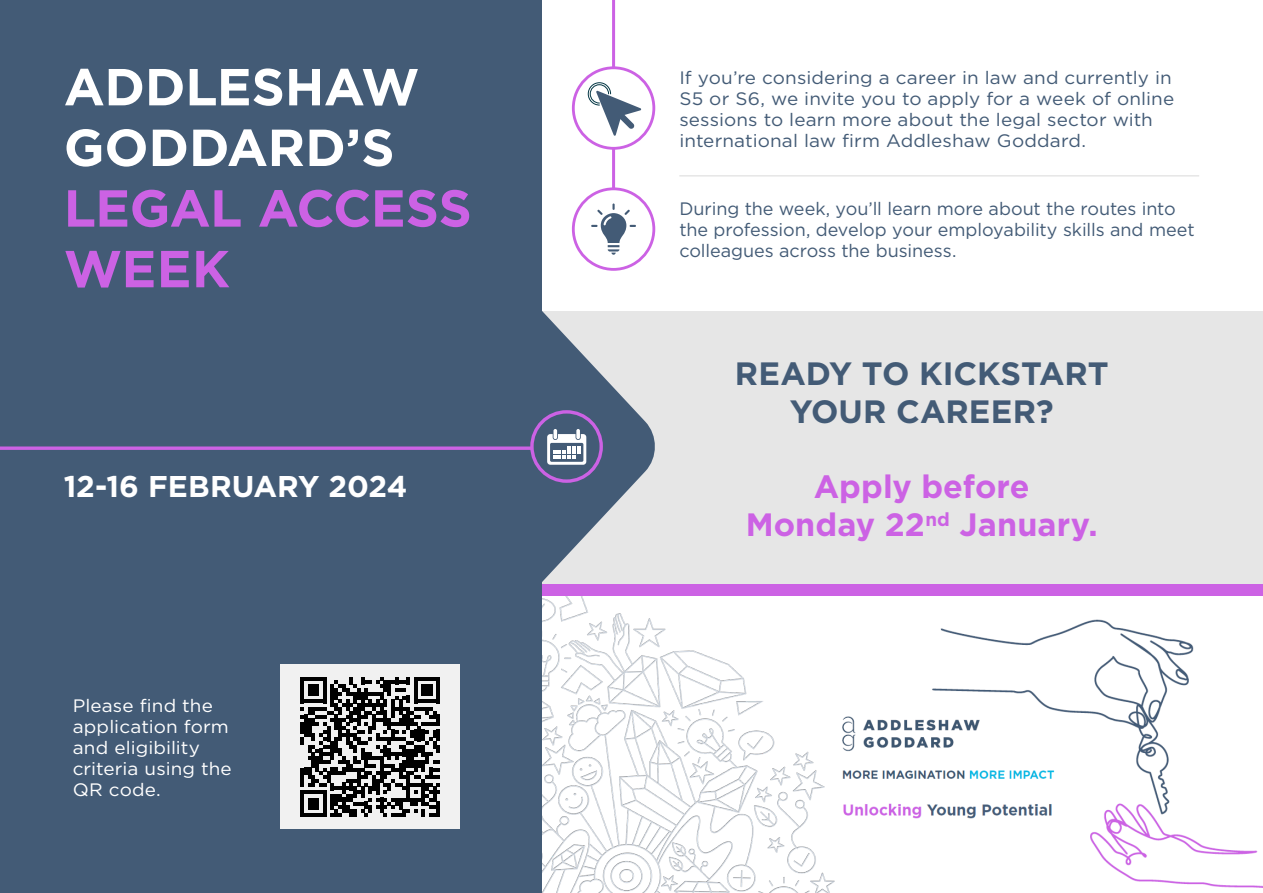
<style>
.page{position:relative;width:1263px;height:893px;background:#fff}
.page>*{position:absolute;margin:0;border:0;box-sizing:border-box;transform-origin:0 0}
.t1{font:700 51.9px/60.6px "Gotham";letter-spacing:-.005em;color:#fff}
.t2{font:700 51.9px/60.6px "Gotham";letter-spacing:-.01em;color:#cc62e4}
.t3{font:700 32.25px/38px "Gotham";color:#cc62e4;text-align:center}
.t4{font:700 32.25px/38px "Gotham";letter-spacing:-.005em;color:#435b76;text-align:center}
.t5{font:700 30px "Gotham";letter-spacing:-.005em;color:#fff}
.t6{font:18px/21px "Gotham";color:#435b76;scale:1.05 1}
.t7{font:18px/21px "Gotham";color:#435b76}
.t8{font:18px/21px "Gotham";letter-spacing:.005em;color:#fff;scale:1.05 1}
</style>
<div class="page">
<img style="left:1014px;top:619px;width:249px;height:269px">
<img style="left:541px;top:584px;width:473px;height:309px">
<div style="left:536px;top:585px;width:727px;height:11px;background:#cc62e4"></div>
<hr style="left:612px;top:0;width:3px;height:193px;background:#cc62e4">
<div style="left:542px;top:311px;width:721px;height:273px;background:#e6e6e6"></div>
<svg style="left:541px;top:285px;width:117px;height:323px"></svg>
<div style="left:0;top:0;width:541px;height:893px;background:#435b76"></div>
<svg style="left:0;top:446px;width:530px;height:4px;background:#b760d3"></svg>
<svg style="left:532px;top:412px;width:69px;height:69px;background:#525e82"></svg>
<div style="left:530px;top:410px;width:73px;height:73px;border:3px solid #cc62e4;border-radius:50%"></div>
<svg style="left:553px;top:429px;width:4px;height:10px"></svg>
<svg style="left:576px;top:429px;width:4px;height:10px"></svg>
<svg style="left:547px;top:434px;width:39px;height:30px"></svg>
<hr style="left:679px;top:175px;width:520px;height:2px;background:#e6e6e6">
<div style="left:573px;top:68px;width:81px;height:80px;background:#fff;border-radius:50%"></div>
<div style="left:572px;top:66px;width:83px;height:84px;border:3px solid #cc62e4;border-radius:50%"></div>
<svg style="left:588px;top:82px;width:53px;height:54px"></svg>
<div style="left:573px;top:189px;width:81px;height:80px;background:#fff;border-radius:50%"></div>
<div style="left:572px;top:187px;width:83px;height:84px;border:3px solid #cc62e4;border-radius:50%"></div>
<svg style="left:591px;top:203px;width:45px;height:52px"></svg>
<div style="left:281px;top:664px;width:179px;height:165px;background:#f1f1f1"></div>
<svg style="left:300px;top:677px;width:140px;height:140px"></svg>
<hr style="left:436px;top:802px;width:4px;height:15px;background:#000">
<h1 class="t1" style="left:64px;top:56px;width:357px">ADDLESHAW<br>GODDARD’S</h1>
<h1 class="t2" style="left:64px;top:178px;width:409px">LEGAL ACCESS<br>WEEK</h1>
<h3 class="t5" style="left:64px;top:467px;width:345px">12-16 FEBRUARY 2024</h3>
<p class="t8" style="left:73px;top:695px;width:153px">Please find the application form and eligibility criteria using the<br>QR code.</p>
<p class="t6" style="left:679px;top:67px;width:473px">If you’re considering a career in law and currently in S5 or S6, we invite you to apply for a week of online sessions to learn more about the legal sector with international law firm Addleshaw Goddard.</p>
<p class="t7" style="left:679px;top:198px;width:517px">During the week, you’ll learn more about the routes into the profession, develop your employability skills and meet colleagues across the business.</p>
<h2 class="t4" style="left:735px;top:354px;width:375px">READY TO KICKSTART<br>YOUR CAREER?</h2>
<h2 class="t3" style="left:746px;top:468px;width:354px">Apply before<br>Monday 22<sup>nd</sup> January.</h2>
</div>
